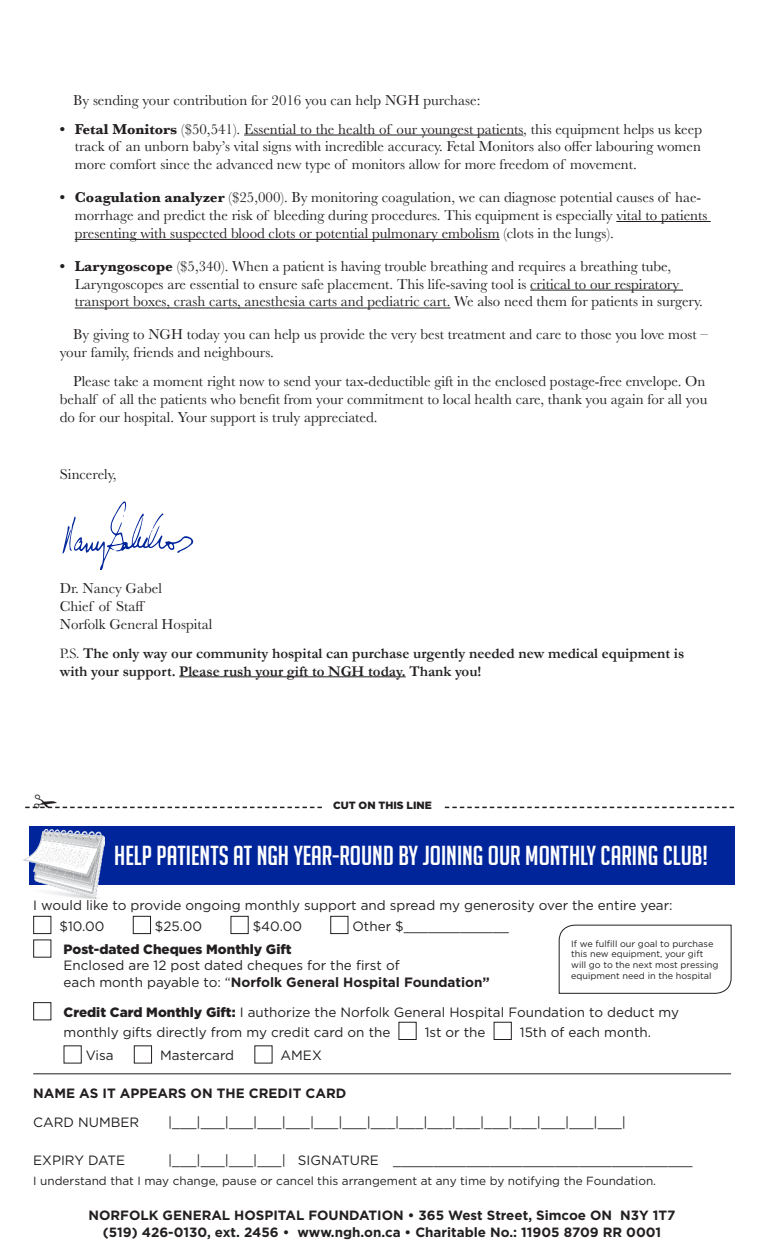
<style>
.page{position:relative;width:765px;height:1260px;background:#fff}
.page>*{position:absolute;margin:0;border:0;box-sizing:border-box;transform-origin:0 0}
.t1{font:26.88px "Big Noodle Titling";color:#fff;scale:1.04 1}
.t2{font:14.88px/17.9px "Baskerville";color:#231f20}
.t3{font:700 14.88px/17.9px "Garamond";color:#231f20}
.t4{font:13.5px/20.8px "Gotham";color:#231f20}
.t5{font:700 13.5px "Gotham";color:#231f20}
.t6{font:900 13.5px "Gotham";color:#231f20}
.t7{font:700 13.38px/16.1px "Gotham";color:#231f20;text-align:center}
.t8{font:11.75px "Gotham";color:#231f20}
.t9{font:900 10.5px "Gotham";color:#231f20}
.t10{font:9.12px/10.9px "Gotham";color:#231f20}
.s1{font-weight:700}
.s2{font-weight:400}
.s3{font-weight:900}
</style>
<div class="page">
<hr style="left:244px;top:135px;width:279px;height:1px;background:#231f20">
<hr style="left:616px;top:221px;width:95px;height:1px;background:#231f20">
<hr style="left:75px;top:239px;width:425px;height:1px;background:#231f20">
<hr style="left:530px;top:290px;width:153px;height:1px;background:#231f20">
<hr style="left:75px;top:308px;width:376px;height:1px;background:#231f20">
<hr style="left:179px;top:676px;width:227px;height:1px;background:#231f20">
<svg style="left:63px;top:501px;width:131px;height:68px"></svg>
<div style="left:33px;top:916px;width:18px;height:18px;border:1px solid #231f20"></div>
<div style="left:133px;top:916px;width:18px;height:18px;border:1px solid #231f20"></div>
<div style="left:231px;top:916px;width:18px;height:18px;border:1px solid #231f20"></div>
<div style="left:330px;top:916px;width:18px;height:18px;border:1px solid #231f20"></div>
<div style="left:33px;top:1002px;width:18px;height:18px;border:1px solid #231f20"></div>
<div style="left:399px;top:1022px;width:18px;height:18px;border:1px solid #231f20"></div>
<div style="left:494px;top:1022px;width:18px;height:18px;border:1px solid #231f20"></div>
<div style="left:134px;top:1045px;width:18px;height:19px;border:1px solid #231f20"></div>
<hr style="left:33px;top:1073px;width:698px;height:1px;background:#231f20">
<div style="left:30px;top:826px;width:705px;height:58px;background:#00259a"></div>
<svg style="left:559px;top:924px;width:173px;height:70px"></svg>
<img style="left:23px;top:829px;width:82px;height:70px">
<svg style="left:25px;top:806px;width:709px;height:2px"></svg>
<p class="t2" style="left:73px;top:91px;width:409px">By sending your contribution for 2016 you can help NGH purchase:</p>
<p class="t2" style="left:75px;top:120px;width:629px;text-align:justify;text-indent:-15px"><span class="s1">• Fetal Monitors</span> ($50,541). Essential to the health of our youngest patients, this equipment helps us keep track of an unborn baby’s vital signs with incredible accuracy. Fetal Monitors also offer labouring women more comfort since the advanced new type of monitors allow for more freedom of movement.</p>
<p class="t2" style="left:75px;top:189px;width:634px;text-indent:-15px"><span class="s1">• Coagulation analyzer</span> ($25,000). By monitoring coagulation, we can diagnose potential causes of hae&shy;morrhage and predict the risk of bleeding during procedures. This equipment is especially vital to patients presenting with suspected blood clots or potential pulmonary embolism (clots in the lungs).</p>
<p class="t2" style="left:75px;top:257px;width:630px;text-indent:-15px"><span class="s1">• Laryngoscope</span> ($5,340). When a patient is having trouble breathing and requires a breathing tube,<br>Laryngoscopes are essential to ensure safe placement. This life-saving tool is critical to our respiratory transport boxes, crash carts, anesthesia carts and pediatric cart. We also need them for patients in surgery.</p>
<p class="t2" style="left:60px;top:326px;width:650px;text-indent:13px">By giving to NGH today you can help us provide the very best treatment and care to those you love most – your family, friends and neighbours.</p>
<p class="t2" style="left:60px;top:372px;width:649px;text-indent:13px">Please take a moment right now to send your tax-deductible gift in the enclosed postage-free envelope. On behalf of all the patients who benefit from your commitment to local health care, thank you again for all you do for our hospital. Your support is truly appreciated.</p>
<p class="t2" style="left:60px;top:465px;width:58px">Sincerely,</p>
<p class="t2" style="left:60px;top:580px;width:154px">Dr. Nancy Gabel<br>Chief of Staff<br>Norfolk General Hospital</p>
<p class="t3" style="left:60px;top:644px;width:626px"><span class="s2">P.S.</span> The only way our community hospital can purchase urgently needed new medical equipment is with your support. Please rush your gift to NGH today. Thank you!</p>
<p class="t9" style="left:333px;top:798px;width:100px">CUT ON THIS LINE</p>
<h1 class="t1" style="left:114px;top:841px;width:573px">HELP PATIENTS AT NGH YEAR-ROUND BY JOINING OUR MONTHLY CARING CLUB!</h1>
<p class="t4" style="left:59px;top:894px;width:615px;text-indent:-26px">I would like to provide ongoing monthly support and spread my generosity over the entire year: $10.00</p>
<p class="t4" style="left:155px;top:915px;width:49px">$25.00</p>
<p class="t4" style="left:253px;top:915px;width:51px">$40.00</p>
<p class="t4" style="left:352px;top:915px;width:158px">Other $_____________</p>
<p class="t6" style="left:64px;top:940px;width:230px">Post-dated Cheques Monthly Gift</p>
<p class="t4" style="left:64px;top:957px;width:428px;line-height:16.1px">Enclosed are 12 post dated cheques for the first of<br>each month payable to: “<span class="s1">Norfolk General Hospital Foundation”</span></p>
<p class="t4" style="left:64px;top:1002px;width:617px;line-height:19.6px"><span class="s3">Credit Card Monthly Gift:</span> I authorize the Norfolk General Hospital Foundation to deduct my monthly gifts directly from my credit card on the</p>
<p class="t10" style="left:571px;top:938px;width:149px">If we fulfill our goal to purchase this new equipment, your gift will go to the next most pressing equipment need in the hospital</p>
<p class="t4" style="left:425px;top:1021px;width:62px">1st or the</p>
<p class="t4" style="left:520px;top:1021px;width:133px">15th of each month.</p>
<p class="t4" style="left:86px;top:1045px;width:29px">Visa</p>
<p class="t4" style="left:160px;top:1045px;width:76px">Mastercard</p>
<p class="t4" style="left:281px;top:1045px;width:43px">AMEX</p>
<p class="t5" style="left:33px;top:1084px;width:315px">NAME AS IT APPEARS ON THE CREDIT CARD</p>
<p class="t4" style="left:33px;top:1112px;width:108px">CARD NUMBER</p>
<p class="t4" style="left:168px;top:1112px;width:459px">|___|___|___|___|___|___|___|___|___|___|___|___|___|___|___|___|</p>
<p class="t4" style="left:33px;top:1149px;width:93px">EXPIRY DATE</p>
<p class="t4" style="left:168px;top:1149px;width:526px">|___|___|___|___| SIGNATURE _____________________________________</p>
<p class="t8" style="left:33px;top:1173px;width:624px">I understand that I may change, pause or cancel this arrangement at any time by notifying the Foundation.</p>
<p class="t7" style="left:89px;top:1208px;width:588px">NORFOLK GENERAL HOSPITAL FOUNDATION • 365 West Street, Simcoe ON N3Y 1T7 (519) 426-0130, ext. 2456 • www.ngh.on.ca • Charitable No.: 11905 8709 RR 0001</p>
</div>
